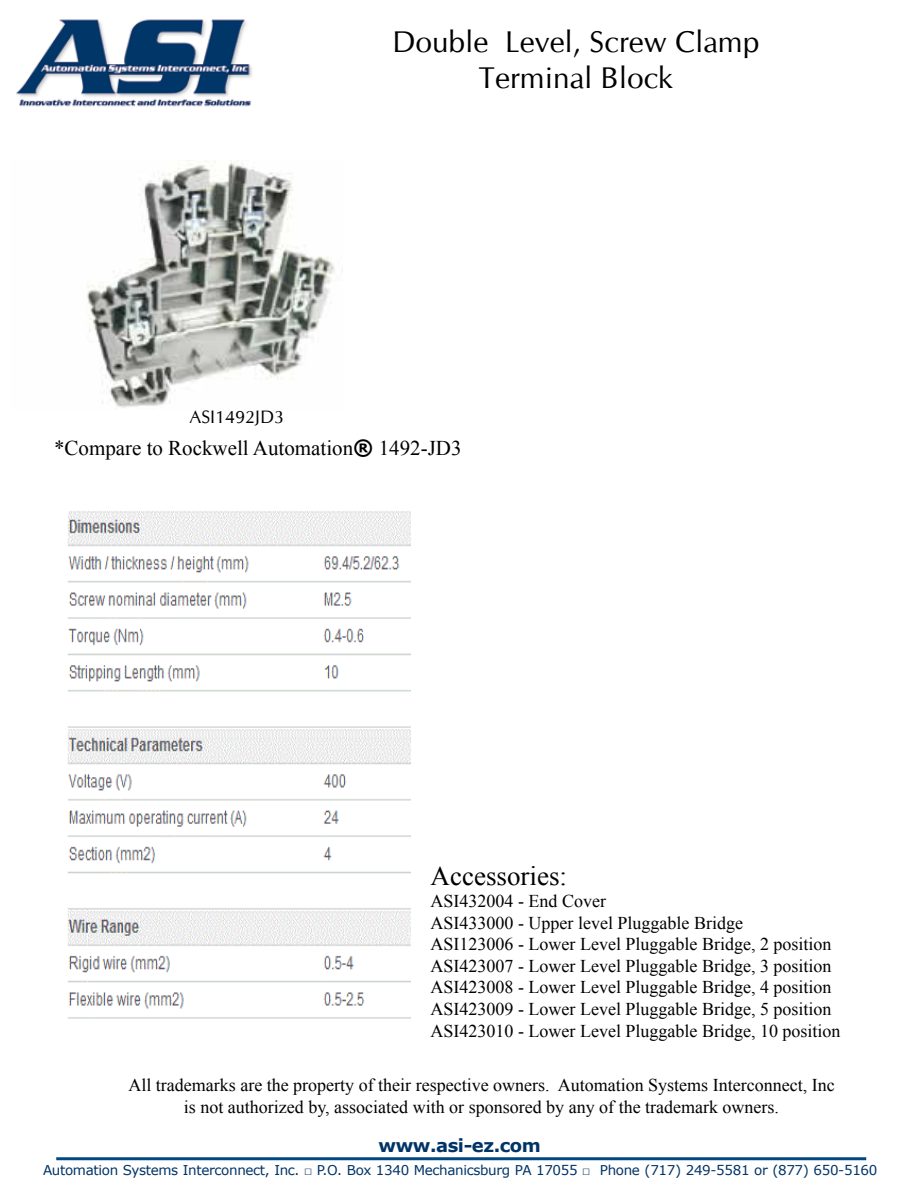
<style>
.page{position:relative;width:918px;height:1188px;background:#fff}
.page>*{position:absolute;margin:0;border:0;box-sizing:border-box;transform-origin:0 0}
.t1{font:30px/36px "CG Omega";color:#000;text-align:center}
.t2{font:27px "Times New Roman";color:#000}
.t3{font:21px "Times New Roman";color:#000}
.t4{font:18px/21.6px "Times New Roman";color:#000}
.t5{font:700 18px "Verdana";letter-spacing:-.025em;color:#036}
.t6{font:18px "CG Omega";color:#000}
.t7{font:13.5px "Verdana";letter-spacing:-.025em;color:#036}
.s1{font-family:"Verdana";font-weight:700}
</style>
<div class="page">
<hr style="left:56px;top:1157px;width:810px;height:3px;background:#004983">
<img style="left:16px;top:19px;width:236px;height:88px">
<img style="left:67px;top:511px;width:344px;height:508px">
<img style="left:87px;top:161px;width:248px;height:247px">
<h1 class="t1" style="left:392px;top:24px;width:369px">Double Level, Screw Clamp<br>Terminal Block</h1>
<p class="t6" style="left:189px;top:406px;width:96px">ASI1492JD3</p>
<p class="t3" style="left:54px;top:434px;width:409px">*Compare to Rockwell Automation<span class="s1">®</span> 1492-JD3</p>
<h2 class="t2" style="left:431px;top:858px;width:138px">Accessories:</h2>
<p class="t4" style="left:431px;top:890px;width:411px">ASI432004 - End Cover<br>ASI433000 - Upper level Pluggable Bridge<br>ASI123006 - Lower Level Pluggable Bridge, 2 position ASI423007 - Lower Level Pluggable Bridge, 3 position ASI423008 - Lower Level Pluggable Bridge, 4 position ASI423009 - Lower Level Pluggable Bridge, 5 position ASI423010 - Lower Level Pluggable Bridge, 10 position</p>
<p class="t4" style="left:128px;top:1074px;width:708px;text-align:center">All trademarks are the property of their respective owners. Automation Systems Interconnect, Inc is not authorized by, associated with or sponsored by any of the trademark owners.</p>
<p class="t5" style="left:379px;top:1133px;width:164px">www.asi-ez.com</p>
<p class="t7" style="left:43px;top:1161px;width:836px">Automation Systems Interconnect, Inc. □ P.O. Box 1340 Mechanicsburg PA 17055 □ Phone (717) 249-5581 or (877) 650-5160</p>
</div>
